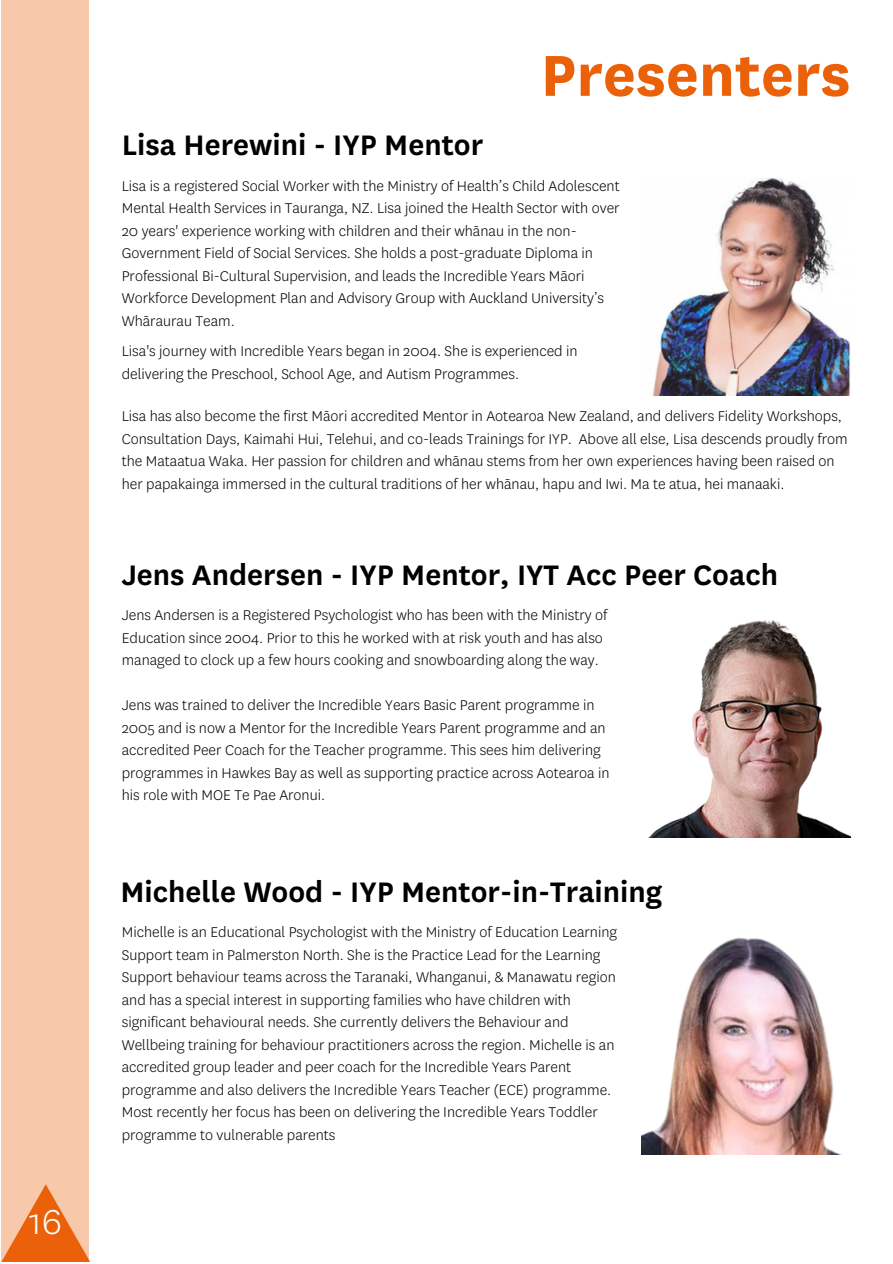
<style>
.page{position:relative;width:893px;height:1264px;background:#fff}
.page>*{position:absolute;margin:0;border:0;box-sizing:border-box;transform-origin:0 0}
.t1{font:700 67.5px "National";color:#eb6109}
.t2{font:300 40.5px "National";color:#fff}
.t3{font:600 33px "National";color:#000}
.t4{font:300 16.5px/22.5px "National";color:#000}
</style>
<div class="page">
<div style="left:1px;top:0;width:88px;height:1261px;background:#f8c8aa"></div>
<svg style="left:2px;top:1184px;width:88px;height:77px"></svg>
<img style="left:653px;top:178px;width:197px;height:217px">
<img style="left:649px;top:620px;width:201px;height:217px">
<img style="left:641px;top:937px;width:199px;height:217px">
<p class="t2" style="left:29px;top:1197px;width:35px">16</p>
<p class="t1" style="left:540px;top:35px;width:311px">Presenters</p>
<p class="t3" style="left:122px;top:126px;width:363px">Lisa Herewini - IYP Mentor</p>
<p class="t4" style="left:122px;top:174px;width:499px">Lisa is a registered Social Worker with the Ministry of Health’s Child Adolescent Mental Health Services in Tauranga, NZ. Lisa joined the Health Sector with over 20 years' experience working with children and their whānau in the non-Government Field of Social Services. She holds a post-graduate Diploma in Professional Bi-Cultural Supervision, and leads the Incredible Years Māori Workforce Development Plan and Advisory Group with Auckland University’s Whāraurau Team.</p>
<p class="t4" style="left:122px;top:340px;width:457px">Lisa's journey with Incredible Years began in 2004. She is experienced in delivering the Preschool, School Age, and Autism Programmes.</p>
<p class="t4" style="left:122px;top:405px;width:727px">Lisa has also become the first Māori accredited Mentor in Aotearoa New Zealand, and delivers Fidelity Workshops, Consultation Days, Kaimahi Hui, Telehui, and co-leads Trainings for IYP. Above all else, Lisa descends proudly from the Mataatua Waka. Her passion for children and whānau stems from her own experiences having been raised on her papakainga immersed in the cultural traditions of her whānau, hapu and Iwi. Ma te atua, hei manaaki.</p>
<p class="t3" style="left:122px;top:556px;width:657px">Jens Andersen - IYP Mentor, IYT Acc Peer Coach</p>
<p class="t4" style="left:122px;top:604px;width:487px">Jens Andersen is a Registered Psychologist who has been with the Ministry of<br>Education since 2004. Prior to this he worked with at risk youth and has also managed to clock up a few hours cooking and snowboarding along the way.</p>
<p class="t4" style="left:122px;top:694px;width:489px">Jens was trained to deliver the Incredible Years Basic Parent programme in 2005 and is now a Mentor for the Incredible Years Parent programme and an accredited Peer Coach for the Teacher programme. This sees him delivering programmes in Hawkes Bay as well as supporting practice across Aotearoa in his role with MOE Te Pae Aronui.</p>
<p class="t3" style="left:120px;top:873px;width:543px">Michelle Wood - IYP Mentor-in-Training</p>
<p class="t4" style="left:122px;top:921px;width:497px">Michelle is an Educational Psychologist with the Ministry of Education Learning Support team in Palmerston North. She is the Practice Lead for the Learning Support behaviour teams across the Taranaki, Whanganui, &amp; Manawatu region and has a special interest in supporting families who have children with significant behavioural needs. She currently delivers the Behaviour and Wellbeing training for behaviour practitioners across the region. Michelle is an accredited group leader and peer coach for the Incredible Years Parent programme and also delivers the Incredible Years Teacher (ECE) programme.<br>Most recently her focus has been on delivering the Incredible Years Toddler programme to vulnerable parents</p>
</div>
